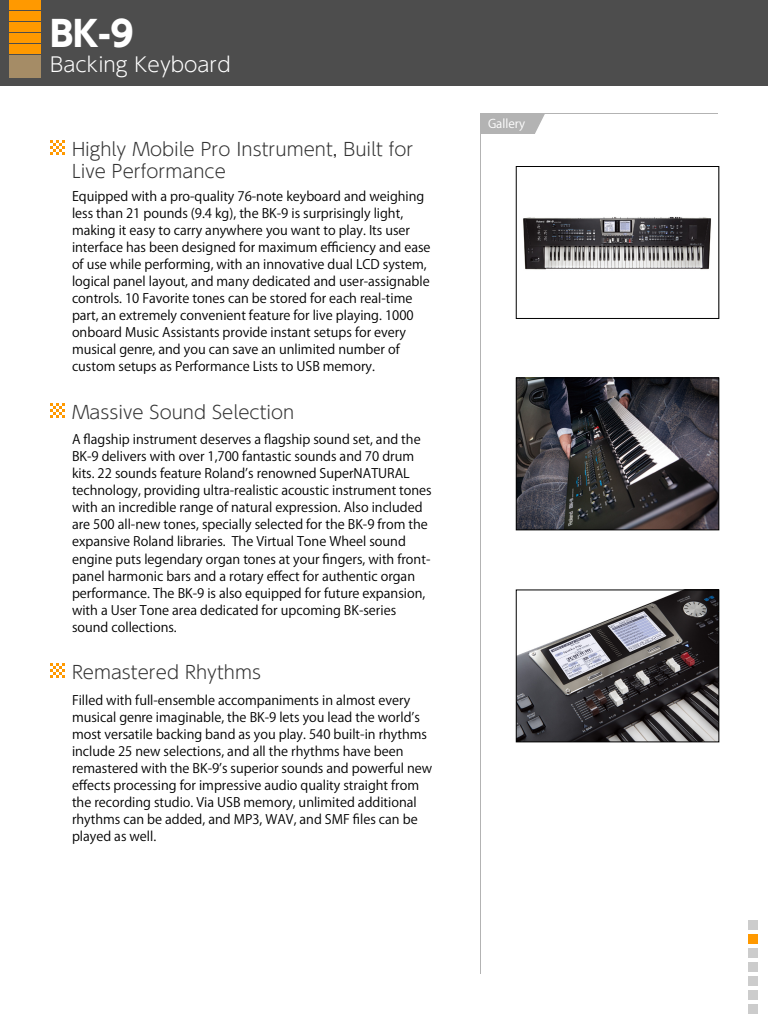
<style>
.page{position:relative;width:768px;height:1024px;background:#fff}
.page>*{position:absolute;margin:0;border:0;box-sizing:border-box;transform-origin:0 0}
.t1{font:700 35px "UD Shin Go Pro";color:#fff}
.t2{font:300 20px "UD Shin Go Pro";color:#fff}
.t3{font:300 18px/22px "UD Shin Go Pro";color:#333}
.t4{font:13px/17px "Koz Go Pro";color:#000}
.t5{font:12px "Koz Go Pro";color:#fff}
</style>
<div class="page">
<div style="left:0;top:0;width:768px;height:86px;background:#4d4d4d"></div>
<div style="left:9px;top:0;width:32px;height:10px;background:#f90"></div>
<div style="left:9px;top:11px;width:32px;height:10px;background:#f90"></div>
<div style="left:9px;top:22px;width:32px;height:10px;background:#f90"></div>
<div style="left:9px;top:33px;width:32px;height:10px;background:#f90"></div>
<div style="left:9px;top:44px;width:32px;height:10px;background:#f90"></div>
<div style="left:9px;top:55px;width:32px;height:23px;background:#a58c66"></div>
<svg style="left:50px;top:140px;width:15px;height:15px"></svg>
<svg style="left:50px;top:403px;width:15px;height:15px"></svg>
<svg style="left:50px;top:663px;width:15px;height:15px"></svg>
<svg style="left:480px;top:113px;width:239px;height:861px"></svg>
<svg style="left:480px;top:113px;width:66px;height:21px"></svg>
<img style="left:518px;top:168px;width:199px;height:149px">
<div style="left:516px;top:166px;width:203px;height:153px;border:1px solid #000"></div>
<img style="left:518px;top:379px;width:199px;height:149px">
<div style="left:516px;top:377px;width:203px;height:153px;border:1px solid #000"></div>
<img style="left:518px;top:591px;width:199px;height:149px">
<div style="left:516px;top:589px;width:203px;height:153px;border:1px solid #000"></div>
<div style="left:748px;top:920px;width:10px;height:10px;background:#ccc"></div>
<div style="left:748px;top:976px;width:10px;height:10px;background:#ccc"></div>
<div style="left:748px;top:962px;width:10px;height:10px;background:#ccc"></div>
<div style="left:748px;top:948px;width:10px;height:10px;background:#ccc"></div>
<div style="left:748px;top:990px;width:10px;height:10px;background:#ccc"></div>
<div style="left:748px;top:934px;width:10px;height:10px;background:#f90"></div>
<div style="left:748px;top:1004px;width:10px;height:10px;background:#ccc"></div>
<h1 class="t1" style="left:50px;top:5px;width:85px">BK-9</h1>
<h2 class="t2" style="left:50px;top:48px;width:182px">Backing Keyboard</h2>
<h3 class="t3" style="left:72px;top:137px;width:343px">Highly Mobile Pro Instrument, Built for<br>Live Performance</h3>
<p class="t4" style="left:72px;top:189px;width:360px">Equipped with a pro-quality 76-note keyboard and weighing less than 21 pounds (9.4 kg), the BK-9 is surprisingly light, making it easy to carry anywhere you want to play. Its user interface has been designed for maximum efficiency and ease of use while performing, with an innovative dual LCD system, logical panel layout, and many dedicated and user-assignable controls. 10 Favorite tones can be stored for each real-time part, an extremely convenient feature for live playing. 1000 onboard Music Assistants provide instant setups for every musical genre, and you can save an unlimited number of custom setups as Performance Lists to USB memory.</p>
<h3 class="t3" style="left:72px;top:400px;width:224px">Massive Sound Selection</h3>
<p class="t4" style="left:72px;top:432px;width:361px">A flagship instrument deserves a flagship sound set, and the BK-9 delivers with over 1,700 fantastic sounds and 70 drum kits. 22 sounds feature Roland’s renowned SuperNATURAL technology, providing ultra-realistic acoustic instrument tones with an incredible range of natural expression. Also included are 500 all-new tones, specially selected for the BK-9 from the expansive Roland libraries. The Virtual Tone Wheel sound engine puts legendary organ tones at your fingers, with front&shy;panel harmonic bars and a rotary effect for authentic organ performance. The BK-9 is also equipped for future expansion, with a User Tone area dedicated for upcoming BK-series sound collections.</p>
<h3 class="t3" style="left:72px;top:660px;width:191px">Remastered Rhythms</h3>
<p class="t4" style="left:72px;top:692px;width:362px">Filled with full-ensemble accompaniments in almost every musical genre imaginable, the BK-9 lets you lead the world’s most versatile backing band as you play. 540 built-in rhythms include 25 new selections, and all the rhythms have been remastered with the BK-9’s superior sounds and powerful new effects processing for impressive audio quality straight from the recording studio. Via USB memory, unlimited additional rhythms can be added, and MP3, WAV, and SMF files can be played as well.</p>
<p class="t5" style="left:488px;top:115px;width:39px">Gallery</p>
</div>
